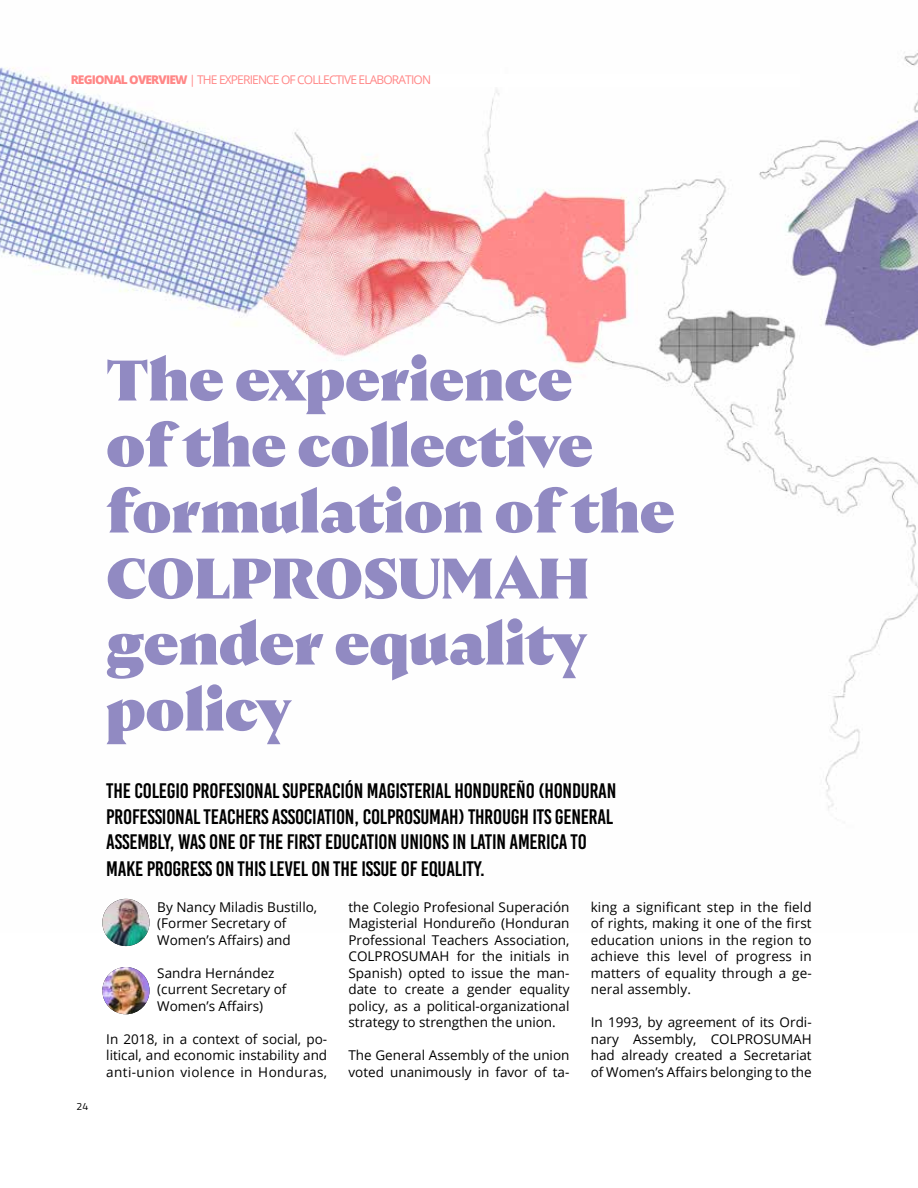
<style>
.page{position:relative;width:918px;height:1188px;background:#fff}
.page>*{position:absolute;margin:0;border:0;box-sizing:border-box;transform-origin:0 0}
.t1{font:900 57px/66px "Nocturne Serif";color:#918ac2}
.t2{font:21px/26px "Bebas Kai";letter-spacing:-.01em;color:#000}
.t3{font:13.5px/16.5px "Open Sans";color:#000;text-align:justify}
.t4{font:12px "Open Sans";letter-spacing:-.07em;color:#ff8787}
.t5{font:10.5px "Titillium";color:#000}
.s1{font-weight:800}
</style>
<div class="page">
<img style="left:0;top:52px;width:918px;height:876px">
<img style="left:102px;top:967px;width:48px;height:47px;border-radius:24px">
<div style="left:71px;top:75px;width:729px;height:12px;background:#fff"></div>
<img style="left:102px;top:899px;width:48px;height:47px;border-radius:24px">
<p class="t4" style="left:71px;top:71px;width:362px"><span class="s1">REGIONAL OVERVIEW</span> | THE EXPERIENCE OF COLLECTIVE ELABORATION</p>
<p class="t5" style="left:77px;top:1098px;width:13px">24</p>
<h1 class="t1" style="left:106px;top:348px;width:570px">The experience<br>of the collective formulation of the<br>COLPROSUMAH gender equality policy</h1>
<p class="t2" style="left:106px;top:778px;width:512px">THE COLEGIO PROFESIONAL SUPERACIÓN MAGISTERIAL HONDUREÑO (HONDURAN PROFESSIONAL TEACHERS ASSOCIATION, COLPROSUMAH) THROUGH ITS GENERAL ASSEMBLY, WAS ONE OF THE FIRST EDUCATION UNIONS IN LATIN AMERICA TO MAKE PROGRESS ON THIS LEVEL ON THE ISSUE OF EQUALITY.</p>
<p class="t3" style="left:349px;top:899px;width:222px">the Colegio Profesional Superación Magisterial Hondureño (Honduran Professional Teachers Association, COLPROSUMAH for the initials in Spanish) opted to issue the man&shy;date to create a gender equality policy, as a political-organizational strategy to strengthen the union.</p>
<p class="t3" style="left:349px;top:1047px;width:222px">The General Assembly of the union voted unanimously in favor of ta-</p>
<p class="t3" style="left:591px;top:898px;width:222px">king a significant step in the field of rights, making it one of the first education unions in the region to achieve this level of progress in matters of equality through a ge&shy;neral assembly.</p>
<p class="t3" style="left:591px;top:1014px;width:222px">In 1993, by agreement of its Ordi&shy;nary Assembly, COLPROSUMAH had already created a Secretariat of Women’s Affairs belonging to the</p>
<p class="t3" style="left:157px;top:899px;width:161px;text-align:left">By Nancy Miladis Bustillo, (Former Secretary of<br>Women’s Affairs) and</p>
<p class="t3" style="left:157px;top:964px;width:131px;text-align:left">Sandra Hernández (current Secretary of<br>Women’s Affairs)</p>
<p class="t3" style="left:106px;top:1030px;width:222px">In 2018, in a context of social, po&shy;litical, and economic instability and anti-union violence in Honduras,</p>
</div>
